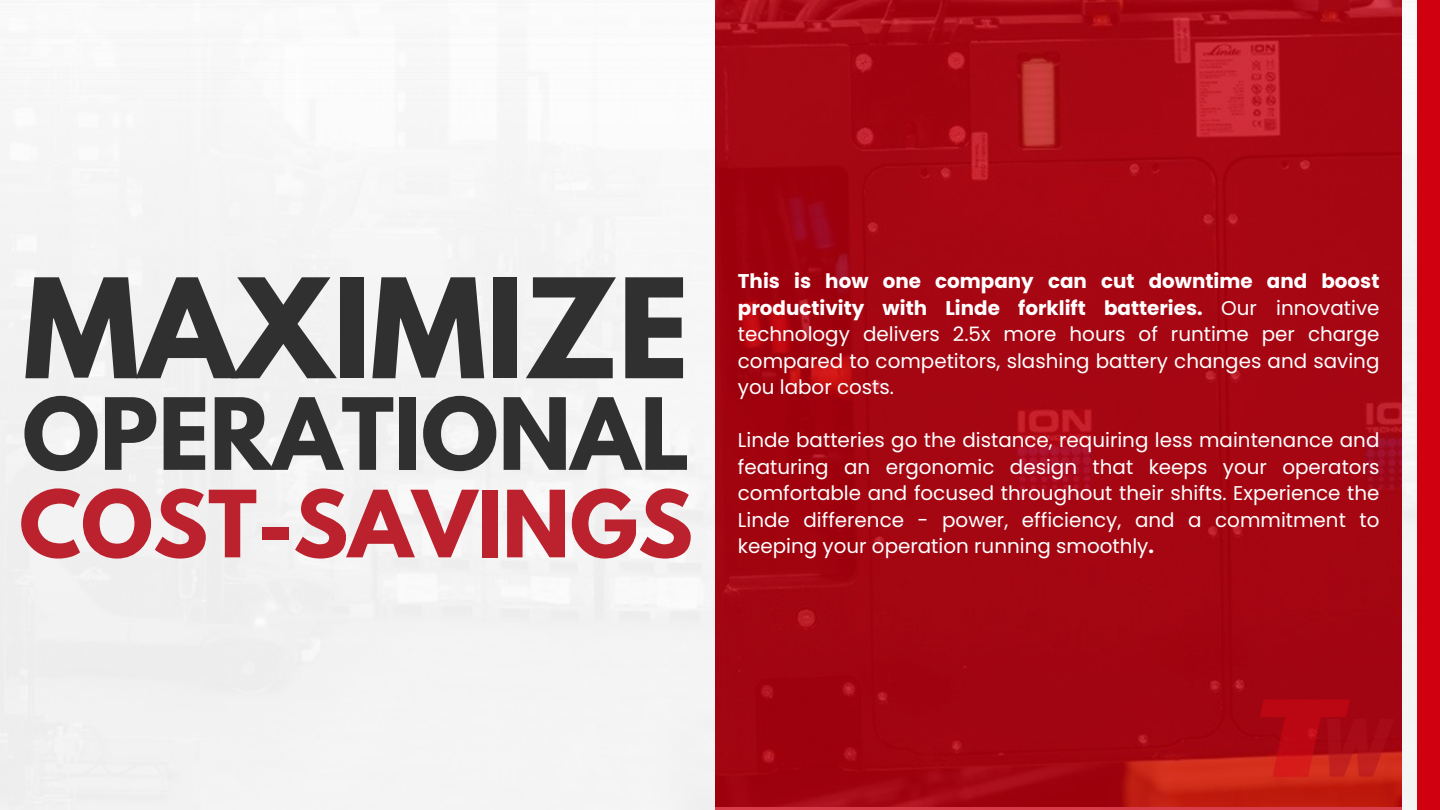
<style>
.page{position:relative;width:1440px;height:810px;background:#f4f4f4}
.page>*{position:absolute;margin:0;border:0;box-sizing:border-box;transform-origin:0 0}
.t1{font:700 122.4px "League Spartan";color:#303030}
.t2{font:700 88.1px "League Spartan";color:#303030}
.t3{font:700 82px "League Spartan";color:#bc222e}
.t4{font:19.9px/26.5px "Poppins";color:#fff;text-align:justify}
.s1{font-weight:700}
</style>
<div class="page">
<div style="left:1418px;top:0;width:22px;height:810px;background:#d10010"></div>
<svg style="left:716px;top:0;width:686px;height:810px;fill:#a50612"></svg>
<p class="t1" style="left:23px;top:268px;width:667px">MAXIMIZE</p>
<p class="t2" style="left:22px;top:391px;width:669px">OPERATIONAL</p>
<p class="t3" style="left:19px;top:484px;width:675px">COST-SAVINGS</p>
<h1 class="t4" style="left:738px;top:268px;width:643px"><span class="s1">This is how one company can cut downtime and boost productivity with Linde forklift batteries.</span> Our innovative technology delivers 2.5x more hours of runtime per charge compared to competitors, slashing battery changes and saving you labor costs.</h1>
<p class="t4" style="left:738px;top:427px;width:643px">Linde batteries go the distance, requiring less maintenance and featuring an ergonomic design that keeps your operators comfortable and focused throughout their shifts. Experience the Linde difference - power, efficiency, and a commitment to keeping your operation running smoothly<span class="s1">.</span></p>
</div>
